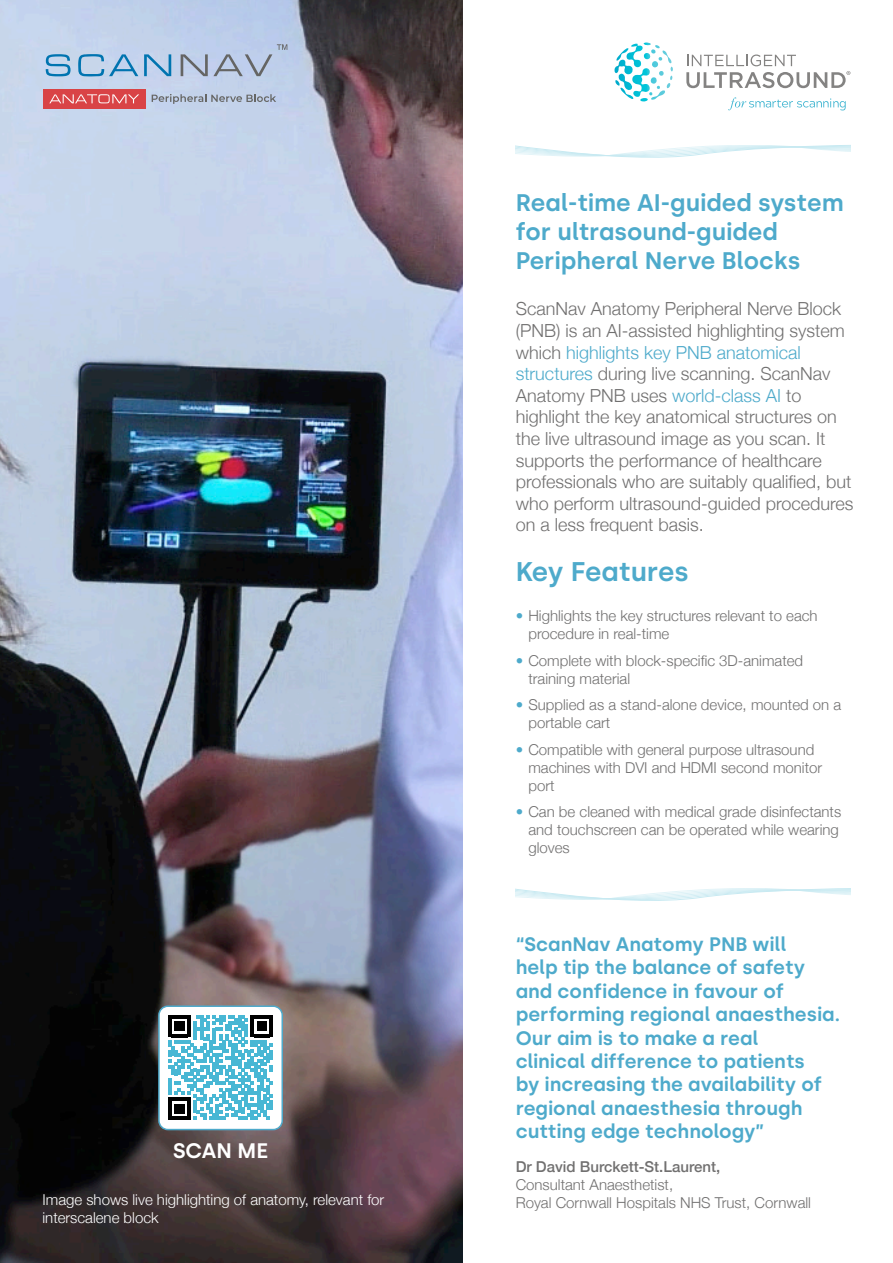
<style>
.page{position:relative;width:893px;height:1263px;background:#fff}
.page>*{position:absolute;margin:0;border:0;box-sizing:border-box;transform-origin:0 0}
.t1{font:600 27px "Silka";color:#4eaacb}
.t2{font:600 24px/28.8px "Silka";color:#4eaacb}
.t3{font:600 21px "Silka";color:#fff}
.t4{font:600 19.5px/23.4px "Silka";color:#4eaacb}
.t5{font:300 18px/21.6px "Helvetica Neue";color:#717070}
.t6{font:300 15px/18px "Helvetica Neue";color:#717070}
.t7{font:300 15px/18px "Helvetica Neue";color:#fff}
.t8{font:500 15px "Helvetica Neue";color:#717070}
.s1{color:#4eaacb}
</style>
<div class="page">
<img style="left:0;top:0;width:462px;height:1263px">
<svg style="left:686px;top:55px;width:164px;height:33px"></svg>
<svg style="left:614px;top:43px;width:59px;height:59px"></svg>
<svg style="left:728px;top:97px;width:118px;height:13px"></svg>
<div style="left:159px;top:1006px;width:123px;height:123px;background:#fff;border-radius:9px"></div>
<div style="left:158px;top:1005px;width:125px;height:125px;border:2px solid #4eaacb;border-radius:9px"></div>
<svg style="left:168px;top:1015px;width:105px;height:105px"></svg>
<svg style="left:516px;top:888px;width:334px;height:12px"></svg>
<svg style="left:516px;top:145px;width:334px;height:12px"></svg>
<svg style="left:46px;top:54px;width:25px;height:22px"></svg>
<svg style="left:78px;top:54px;width:60px;height:22px"></svg>
<svg style="left:144px;top:54px;width:27px;height:22px"></svg>
<div style="left:43px;top:89px;width:102px;height:20px;background:#d94346"></div>
<svg style="left:49px;top:94px;width:90px;height:9px"></svg>
<svg style="left:181px;top:44px;width:106px;height:32px;background:#b1bed7"></svg>
<svg style="left:152px;top:94px;width:124px;height:10px"></svg>
<p class="t3" style="left:173px;top:1138px;width:97px">SCAN ME</p>
<p class="t7" style="left:43px;top:1189px;width:343px">Image shows live highlighting of anatomy, relevant for interscalene block</p>
<p class="t2" style="left:516px;top:188px;width:330px">Real-time AI-guided system for ultrasound-guided<br>Peripheral Nerve Blocks</p>
<p class="t5" style="left:516px;top:297px;width:339px">ScanNav Anatomy Peripheral Nerve Block (PNB) is an AI-assisted highlighting system which <span class="s1">highlights key PNB anatomical structures</span> during live scanning. ScanNav Anatomy PNB uses <span class="s1">world-class AI</span> to highlight the key anatomical structures on the live ultrasound image as you scan. It supports the performance of healthcare professionals who are suitably qualified, but who perform ultrasound-guided procedures on a less frequent basis.</p>
<p class="t1" style="left:516px;top:556px;width:175px">Key Features</p>
<p class="t6" style="left:528px;top:606px;width:291px;text-indent:-13px"><span class="s1">•</span> Highlights the key structures relevant to each procedure in real-time</p>
<p class="t6" style="left:528px;top:650px;width:276px;text-indent:-13px"><span class="s1">•</span> Complete with block-specific 3D-animated training material</p>
<p class="t6" style="left:528px;top:695px;width:314px;text-indent:-13px"><span class="s1">•</span> Supplied as a stand-alone device, mounted on a portable cart</p>
<p class="t6" style="left:528px;top:739px;width:295px;text-indent:-13px"><span class="s1">•</span> Compatible with general purpose ultrasound machines with DVI and HDMI second monitor port</p>
<p class="t6" style="left:528px;top:802px;width:314px;text-indent:-13px"><span class="s1">•</span> Can be cleaned with medical grade disinfectants and touchscreen can be operated while wearing gloves</p>
<p class="t4" style="left:516px;top:932px;width:326px">“ScanNav Anatomy PNB will<br>help tip the balance of safety and confidence in favour of performing regional anaesthesia.<br>Our aim is to make a real<br>clinical difference to patients<br>by increasing the availability of regional anaesthesia through cutting edge technology”</p>
<p class="t8" style="left:516px;top:1155px;width:206px">Dr David Burckett-St.Laurent,</p>
<p class="t6" style="left:516px;top:1175px;width:159px">Consultant Anaesthetist,</p>
<p class="t6" style="left:516px;top:1193px;width:297px">Royal Cornwall Hospitals NHS Trust, Cornwall</p>
</div>
